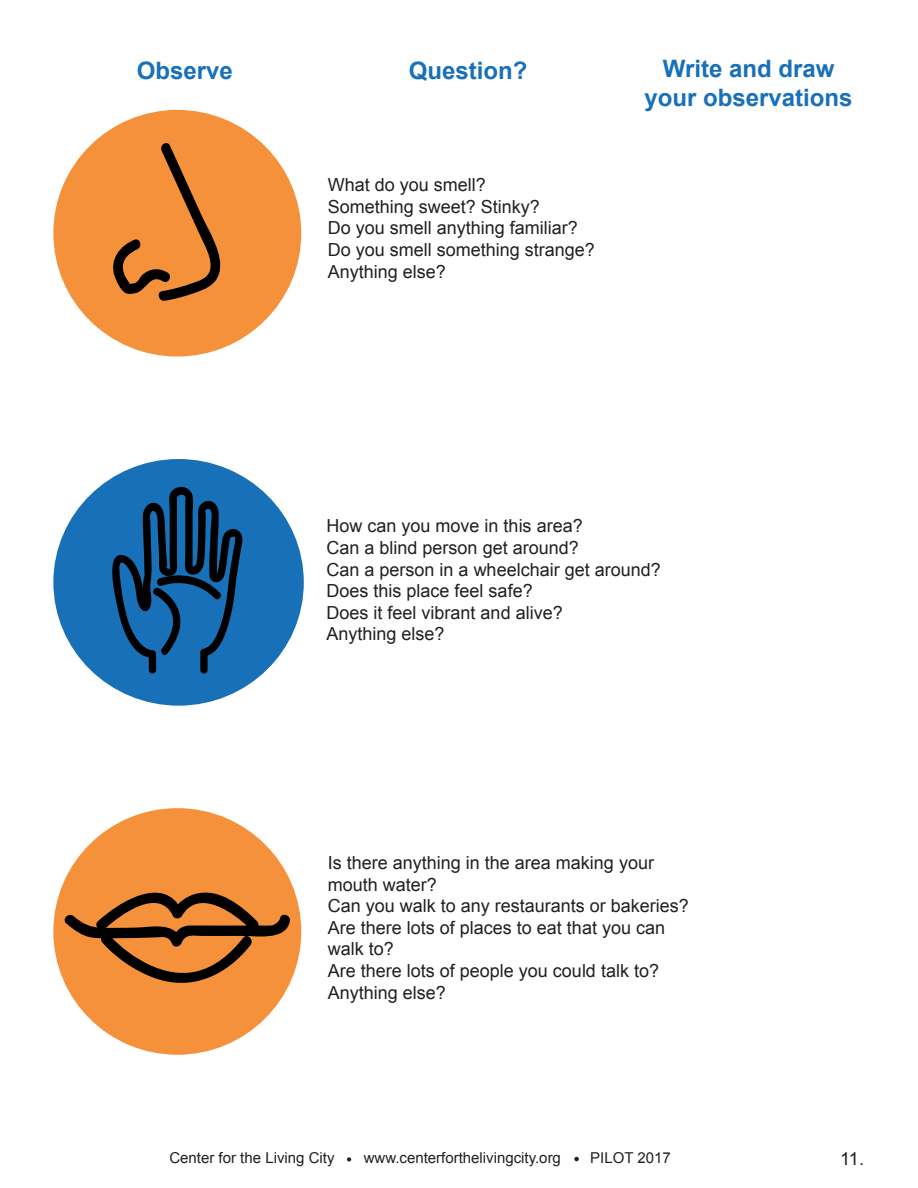
<style>
.page{position:relative;width:918px;height:1188px;background:#fff}
.page>*{position:absolute;margin:0;border:0;box-sizing:border-box;transform-origin:0 0}
.t1{font:700 24px "Arial";color:#1870b9}
.t2{font:18px/21.6px "Arial";color:#231f20}
.t3{font:15px "Arial";color:#231f20}
</style>
<div class="page">
<div style="left:53px;top:808px;width:248px;height:247px;background:#f6913b;border-radius:50%"></div>
<svg style="left:61px;top:874px;width:230px;height:118px"></svg>
<div style="left:53px;top:110px;width:248px;height:247px;background:#f6913b;border-radius:50%"></div>
<svg style="left:113px;top:143px;width:108px;height:158px"></svg>
<div style="left:53px;top:459px;width:251px;height:247px;background:#1870b9;border-radius:50%"></div>
<svg style="left:112px;top:486px;width:131px;height:188px"></svg>
<svg style="left:347px;top:1157px;width:4px;height:5px"></svg>
<svg style="left:574px;top:1157px;width:5px;height:4px"></svg>
<p class="t1" style="left:137px;top:55px;width:98px">Observe</p>
<p class="t1" style="left:409px;top:55px;width:120px">Question?</p>
<p class="t1" style="left:663px;top:53px;width:173px">Write and draw</p>
<p class="t1" style="left:645px;top:82px;width:210px">your observations</p>
<p class="t2" style="left:328px;top:174px;width:160px">What do you smell?</p>
<p class="t2" style="left:328px;top:196px;width:214px">Something sweet? Stinky?</p>
<p class="t2" style="left:328px;top:217px;width:252px">Do you smell anything familiar?</p>
<p class="t2" style="left:328px;top:239px;width:269px">Do you smell something strange?</p>
<p class="t2" style="left:328px;top:261px;width:120px">Anything else?</p>
<p class="t2" style="left:327px;top:516px;width:258px">How can you move in this area?</p>
<p class="t2" style="left:327px;top:537px;width:254px">Can a blind person get around?</p>
<p class="t2" style="left:327px;top:559px;width:336px">Can a person in a wheelchair get around?</p>
<p class="t2" style="left:327px;top:580px;width:208px">Does this place feel safe?</p>
<p class="t2" style="left:327px;top:602px;width:238px">Does it feel vibrant and alive?</p>
<p class="t2" style="left:327px;top:624px;width:120px">Anything else?</p>
<p class="t2" style="left:328px;top:852px;width:328px">Is there anything in the area making your mouth water?</p>
<p class="t2" style="left:328px;top:895px;width:362px">Can you walk to any restaurants or bakeries?</p>
<p class="t2" style="left:328px;top:917px;width:339px">Are there lots of places to eat that you can walk to?</p>
<p class="t2" style="left:328px;top:960px;width:333px">Are there lots of people you could talk to?</p>
<p class="t2" style="left:328px;top:982px;width:120px">Anything else?</p>
<p class="t3" style="left:169px;top:1148px;width:167px">Center for the Living City</p>
<p class="t3" style="left:364px;top:1148px;width:199px">www.centerforthelivingcity.org</p>
<p class="t3" style="left:590px;top:1148px;width:82px">PILOT 2017</p>
<p class="t2" style="left:840px;top:1148px;width:25px">11.</p>
</div>
